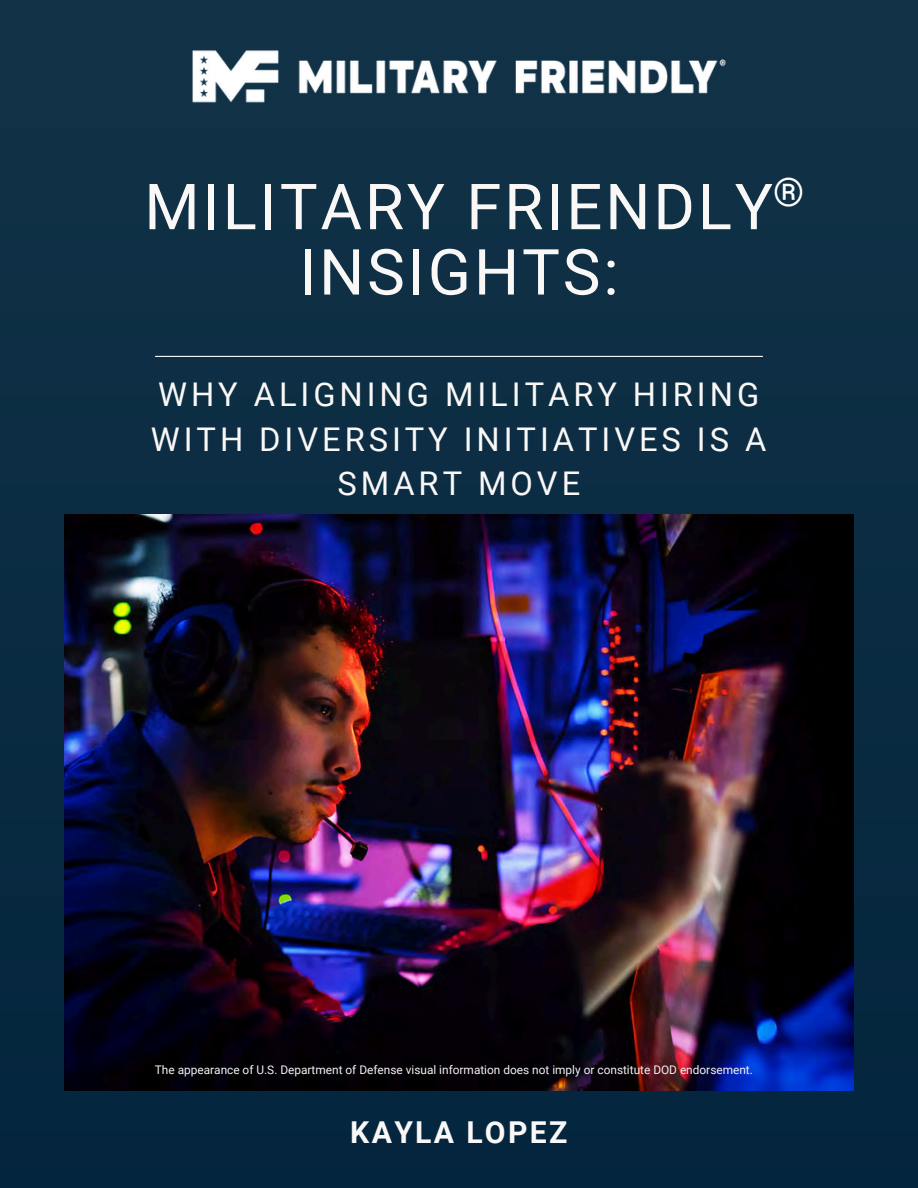
<style>
.page{position:relative;width:918px;height:1188px;background:#0d2e44}
.page>*{position:absolute;margin:0;border:0;box-sizing:border-box;transform-origin:0 0}
.t1{font:63.6px/65.4px "Roboto";letter-spacing:.045em;color:#faf7f7;text-align:center}
.t2{font:39.6px "Roboto";color:#fff}
.t3{font:32.7px/44.5px "Roboto";letter-spacing:.12em;color:#faf7f7;text-align:center}
.t4{font:700 30.15px "Roboto";letter-spacing:.075em;color:#faf7f7}
.t5{font:11.85px "Roboto";color:#f2f2f2}
</style>
<div class="page">
<img style="left:64px;top:514px;width:789px;height:576px">
<hr style="left:155px;top:356px;width:608px;height:1px;background:#faf7f7">
<img style="left:192px;top:50px;width:534px;height:53px">
<p class="t2" style="left:773px;top:170px;width:33px">®</p>
<p class="t1" style="left:144px;top:175px;width:630px">MILITARY FRIENDLY<br>INSIGHTS:</p>
<p class="t3" style="left:151px;top:373px;width:617px">WHY ALIGNING MILITARY HIRING<br>WITH DIVERSITY INITIATIVES IS A<br>SMART MOVE</p>
<h3 class="t5" style="left:155px;top:1063px;width:600px">The appearance of U.S. Department of Defense visual information does not imply or constitute DOD endorsement.</h3>
<h1 class="t4" style="left:350px;top:1115px;width:219px">KAYLA LOPEZ</h1>
</div>
